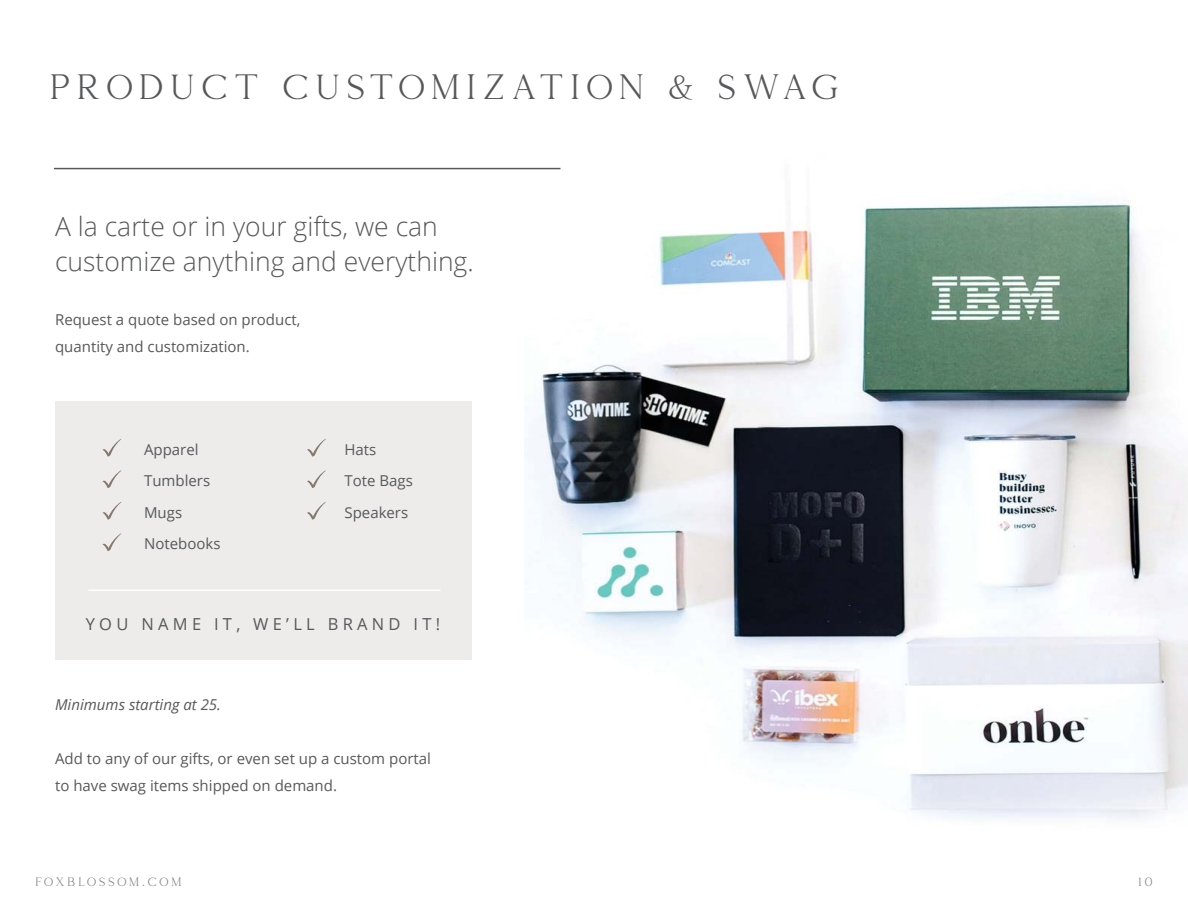
<style>
.page{position:relative;width:1188px;height:918px;background:#fff}
.page>*{position:absolute;margin:0;border:0;box-sizing:border-box;transform-origin:0 0}
.t1{font:34.5px "Montage Serif Font";letter-spacing:.1em;color:#57585a}
.t2{font:300 26.4px/34.5px "Open Sans";color:#57585a}
.t3{font:16.5px "Open Sans";letter-spacing:.26em;color:#57585a}
.t4{font:15px/31.5px "Open Sans";color:#57585a}
.t5{font:italic 15px "Open Sans";color:#57585a}
.t6{font:12px "Montage Serif Font";letter-spacing:.15em;color:#808284}
</style>
<div class="page">
<img style="left:524px;top:167px;width:664px;height:653px">
<hr style="left:54px;top:168px;width:507px;height:1px;background:#57585a">
<div style="left:55px;top:401px;width:417px;height:259px;background:#edeceb"></div>
<svg style="left:307px;top:439px;width:19px;height:18px"></svg>
<svg style="left:307px;top:502px;width:19px;height:18px"></svg>
<svg style="left:307px;top:470px;width:19px;height:18px"></svg>
<svg style="left:103px;top:439px;width:18px;height:18px"></svg>
<svg style="left:103px;top:502px;width:18px;height:18px"></svg>
<svg style="left:103px;top:470px;width:18px;height:18px"></svg>
<svg style="left:103px;top:533px;width:18px;height:18px"></svg>
<hr style="left:88px;top:590px;width:353px;height:1px;background:#fff">
<h1 class="t1" style="left:48px;top:67px;width:794px">PRODUCT CUSTOMIZATION &amp; SWAG</h1>
<h2 class="t2" style="left:55px;top:212px;width:420px">A la carte or in your gifts, we can customize anything and everything.</h2>
<p class="t4" style="left:55px;top:305px;width:247px;line-height:27px">Request a quote based on product, quantity and customization.</p>
<p class="t4" style="left:144px;top:435px;width:78px">Apparel<br>Tumblers<br>Mugs<br>Notebooks</p>
<p class="t4" style="left:344px;top:435px;width:70px">Hats<br>Tote Bags<br>Speakers</p>
<p class="t3" style="left:86px;top:613px;width:356px">YOU NAME IT, WE’LL BRAND IT!</p>
<p class="t5" style="left:55px;top:699px;width:167px">Minimums starting at 25.</p>
<p class="t4" style="left:55px;top:745px;width:377px;line-height:27px">Add to any of our gifts, or even set up a custom portal to have swag items shipped on demand.</p>
<p class="t6" style="left:35px;top:875px;width:149px">FOXBLOSSOM.COM</p>
<p class="t6" style="left:1138px;top:875px;width:17px">10</p>
</div>
